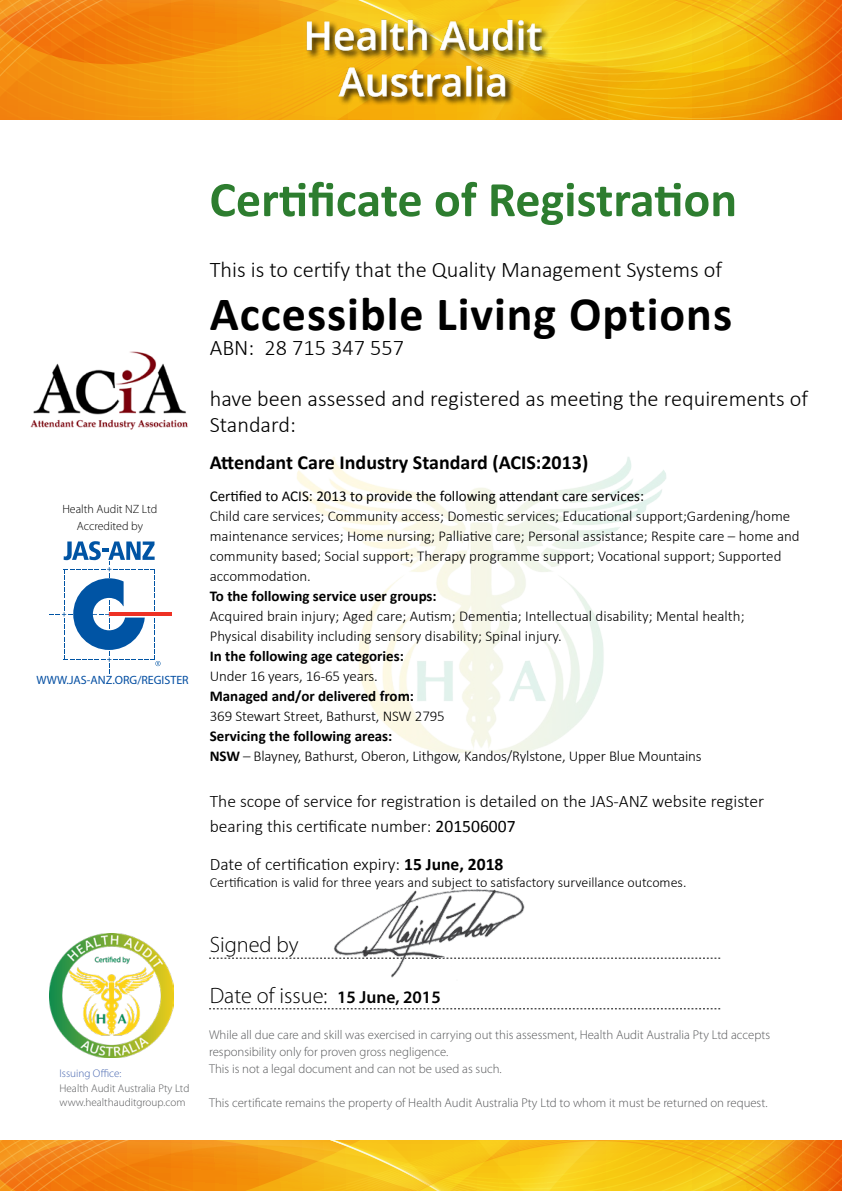
<style>
.page{position:relative;width:842px;height:1191px;background:#fff}
.page>*{position:absolute;margin:0;border:0;box-sizing:border-box;transform-origin:0 0}
.t1{font:700 50px "Calibri";color:#2d7d2f}
.t2{font:700 48px "Calibri";letter-spacing:.02em;color:#000}
.t3{font:300 22.3px/25.5px "Calibri";color:#000}
.t4{font:300 22.3px "Myriad Pro";color:#000}
.t5{font:700 20px "Calibri";color:#000}
.t6{font:300 17.5px/25.5px "Calibri";color:#000}
.t7{font:300 15px/20px "Calibri";color:#000}
.t8{font:700 15px "Calibri";color:#000}
.t9{font:15px "Calibri";color:#000}
.t10{font:300 14px "Calibri";color:#000}
.t11{font:300 12.8px/17px "Myriad Pro";color:#58595b}
.t12{font:300 12px/17px "Myriad Pro";color:#000;text-align:center}
.t13{font:12px "Myriad Pro";color:#034ea2}
.t14{font:300 11.2px/14.4px "Myriad Pro";color:#58595b}
.t15{font:300 11.2px "Myriad Pro";color:#4665af}
.s1{font-weight:700}
.s2{font-weight:400}
.s3{font-weight:600;font-size:17.5px}
</style>
<div class="page">
<img style="left:269px;top:366px;width:425px;height:425px;border-radius:213px">
<svg style="left:0;top:76px;width:328px;height:43px"></svg>
<svg style="left:328px;top:76px;width:475px;height:43px"></svg>
<svg style="left:0;top:0;width:842px;height:76px"></svg>
<svg style="left:0;top:1140px;width:841px;height:51px"></svg>
<svg style="left:209px;top:958px;width:511px;height:1px"></svg>
<svg style="left:209px;top:1008px;width:511px;height:1px"></svg>
<hr style="left:110px;top:613px;width:62px;height:3px;background:#ee3124">
<svg style="left:50px;top:541px;width:111px;height:133px"></svg>
<img style="left:30px;top:351px;width:158px;height:79px">
<img style="left:333px;top:889px;width:206px;height:89px">
<img style="left:50px;top:933px;width:124px;height:124px">
<div style="left:306px;top:19px;width:244px;height:87px;background:#000;opacity:.75"></div>
<img style="left:300px;top:14px;width:242px;height:99px">
<p class="t12" style="left:62px;top:500px;width:97px">Health Audit NZ Ltd<br>Accredited by</p>
<p class="t13" style="left:36px;top:673px;width:154px">WWW.JAS-ANZ.ORG/REGISTER</p>
<p class="t15" style="left:60px;top:1067px;width:64px">Issuing Office:</p>
<p class="t14" style="left:60px;top:1080px;width:131px">Health Audit Australia Pty Ltd www.healthauditgroup.com</p>
<h1 class="t1" style="left:209px;top:168px;width:529px">Certificate of Registration</h1>
<h3 class="t3" style="left:210px;top:257px;width:514px">This is to certify that the Quality Management Systems of</h3>
<h2 class="t2" style="left:210px;top:284px;width:524px">Accessible Living Options</h2>
<h3 class="t3" style="left:210px;top:335px;width:196px">ABN: 28 715 347 557</h3>
<h3 class="t3" style="left:210px;top:386px;width:600px">have been assessed and registered as meeting the requirements of<br>Standard:</h3>
<h3 class="t5" style="left:210px;top:450px;width:380px">Attendant Care Industry Standard (ACIS:2013)</h3>
<p class="t9" style="left:210px;top:487px;width:436px">Certified to ACIS: 2013 to provide the following attendant care services:</p>
<p class="t7" style="left:210px;top:506px;width:591px">Child care services; Community access; Domestic services; Educational support;Gardening/home maintenance services; Home nursing; Palliative care; Personal assistance; Respite care – home and community based; Social support; Therapy programme support; Vocational support; Supported accommodation.</p>
<p class="t8" style="left:210px;top:587px;width:228px">To the following service user groups:</p>
<p class="t7" style="left:210px;top:606px;width:536px">Acquired brain injury; Aged care; Autism; Dementia; Intellectual disability; Mental health;<br>Physical disability including sensory disability; Spinal injury.</p>
<p class="t8" style="left:210px;top:647px;width:196px">In the following age categories:</p>
<p class="t7" style="left:210px;top:666px;width:169px">Under 16 years, 16-65 years.</p>
<p class="t8" style="left:210px;top:687px;width:206px">Managed and/or delivered from:</p>
<p class="t7" style="left:210px;top:706px;width:237px">369 Stewart Street, Bathurst, NSW 2795</p>
<p class="t7" style="left:210px;top:726px;width:493px"><span class="s1">Servicing the following areas:<br>NSW</span> – Blayney, Bathurst, Oberon, Lithgow, Kandos/Rylstone, Upper Blue Mountains</p>
<p class="t6" style="left:210px;top:788px;width:556px">The scope of service for registration is detailed on the JAS-ANZ website register bearing this certificate number: <span class="s2">201506007</span></p>
<p class="t6" style="left:210px;top:851px;width:295px">Date of certification expiry: <span class="s1">15 June, 2018</span></p>
<p class="t10" style="left:210px;top:873px;width:478px">Certification is valid for three years and subject to satisfactory surveillance outcomes.</p>
<h3 class="t4" style="left:210px;top:932px;width:90px">Signed by</h3>
<h3 class="t4" style="left:210px;top:983px;width:232px">Date of issue: <span class="s3">15 June, 2015</span></h3>
<p class="t11" style="left:209px;top:1026px;width:562px">While all due care and skill was exercised in carrying out this assessment, Health Audit Australia Pty Ltd accepts responsibility only for proven gross negligence.<br>This is not a legal document and can not be used as such.</p>
<p class="t11" style="left:209px;top:1094px;width:560px">This certificate remains the property of Health Audit Australia Pty Ltd to whom it must be returned on request.</p>
</div>
